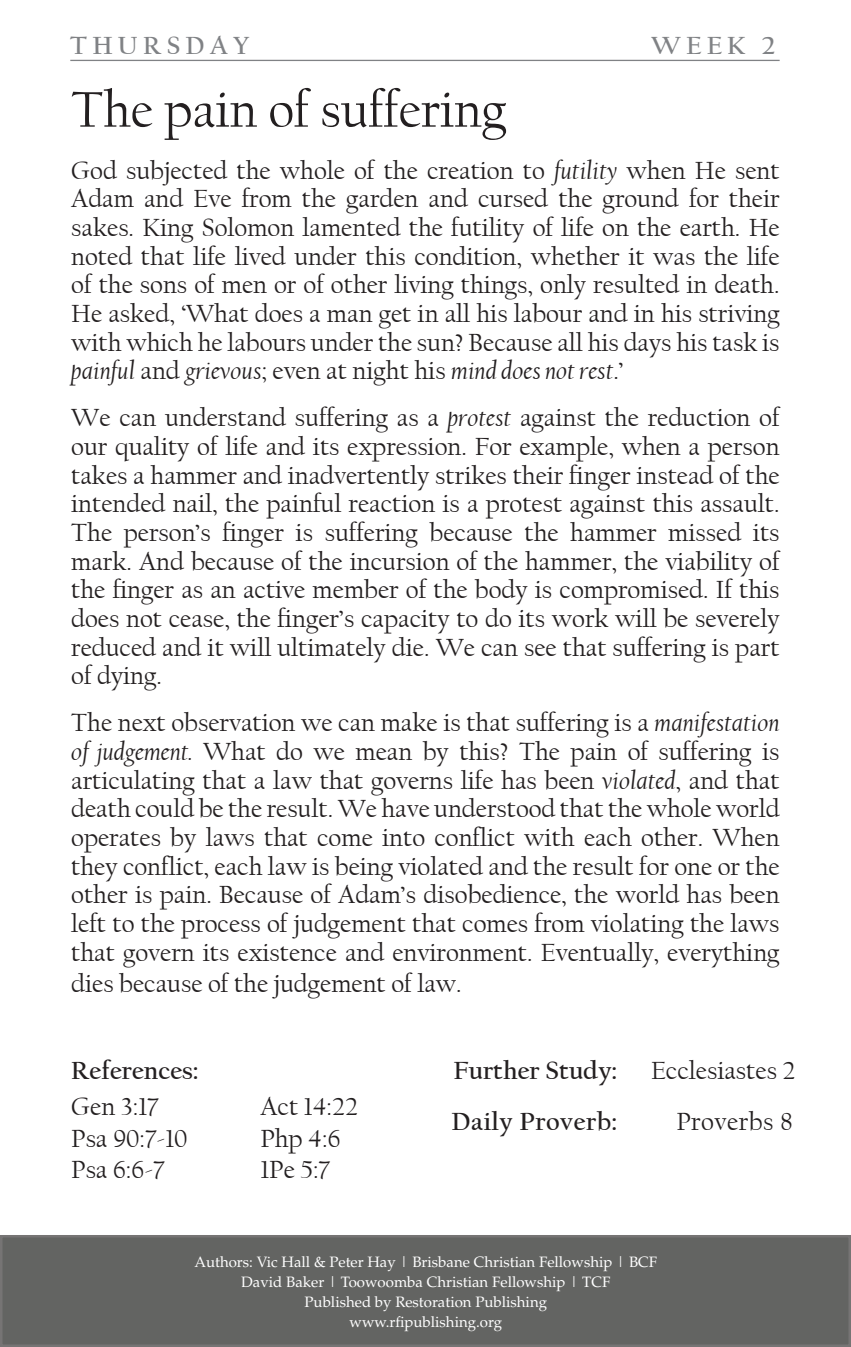
<style>
.page{position:relative;width:851px;height:1347px;background:#fff}
.page>*{position:absolute;margin:0;border:0;box-sizing:border-box;transform-origin:0 0}
.t1{font:52px "Californian FB";color:#231f20}
.t2{font:26px/28.8px "Californian FB";color:#231f20;text-align:justify}
.t3{font:700 26px/50.8px "Californian FB";color:#231f20}
.t4{font:700 26px "Californian FB";letter-spacing:.2em;color:#808285}
.t5{font:26px "Californian FB";letter-spacing:.02em;color:#231f20}
.t6{font:15px/20px "Palatino";color:#fff;text-align:center}
.s1{font-style:italic}
</style>
<div class="page">
<div style="left:1px;top:1236px;width:848px;height:109px;background:#636462"></div>
<svg style="left:0;top:1235px;width:1px;height:111px"></svg>
<hr style="left:70px;top:60px;width:709px;height:1px;background:#808285">
<p class="t4" style="left:70px;top:31px;width:181px">THURSDAY</p>
<p class="t4" style="left:651px;top:31px;width:126px">WEEK 2</p>
<h1 class="t1" style="left:71px;top:81px;width:436px">The pain of suffering</h1>
<p class="t2" style="left:71px;top:156px;width:709px">God subjected the whole of the creation to <span class="s1">futility</span> when He sent Adam and Eve from the garden and cursed the ground for their sakes. King Solomon lamented the futility of life on the earth. He noted that life lived under this condition, whether it was the life of the sons of men or of other living things, only resulted in death.<br>He asked, ‘What does a man get in all his labour and in his striving with which he labours under the sun? Because all his days his task is <span class="s1">painful</span> and <span class="s1">grievous</span>; even at night his <span class="s1">mind does not rest</span>.’</p>
<p class="t2" style="left:71px;top:404px;width:709px">We can understand suffering as a <span class="s1">protest</span> against the reduction of our quality of life and its expression. For example, when a person takes a hammer and inadvertently strikes their finger instead of the intended nail, the painful reaction is a protest against this assault.<br>The person’s finger is suffering because the hammer missed its mark. And because of the incursion of the hammer, the viability of the finger as an active member of the body is compromised. If this does not cease, the finger’s capacity to do its work will be severely reduced and it will ultimately die. We can see that suffering is part of dying.</p>
<p class="t2" style="left:71px;top:708px;width:709px">The next observation we can make is that suffering is a <span class="s1">manifestation of judgement.</span> What do we mean by this? The pain of suffering is articulating that a law that governs life has been <span class="s1">violated</span>, and that death could be the result. We have understood that the whole world operates by laws that come into conflict with each other. When they conflict, each law is being violated and the result for one or the other is pain. Because of Adam’s disobedience, the world has been left to the process of judgement that comes from violating the laws that govern its existence and environment. Eventually, everything</p>
<p class="t2" style="left:71px;top:969px;width:392px">dies because of the judgement of law.</p>
<p class="t3" style="left:71px;top:1045px;width:129px">References:</p>
<p class="t3" style="left:451px;top:1045px;width:167px">Further Study:<br>Daily Proverb:</p>
<p class="t2" style="left:651px;top:1056px;width:146px">Ecclesiastes 2</p>
<p class="t2" style="left:71px;top:1091px;width:118px;line-height:31.2px;text-align:left">Gen 3:17<br>Psa 90:7-10<br>Psa 6:6-7</p>
<p class="t2" style="left:260px;top:1091px;width:99px;line-height:31.2px;text-align:left">Act 14:22<br>Php 4:6<br>1Pe 5:7</p>
<p class="t5" style="left:676px;top:1106px;width:118px">Proverbs 8</p>
<p class="t6" style="left:194px;top:1251px;width:464px">Authors: Vic Hall &amp; Peter Hay | Brisbane Christian Fellowship | BCF David Baker | Toowoomba Christian Fellowship | TCF<br>Published by Restoration Publishing<br>www.rfipublishing.org</p>
</div>
